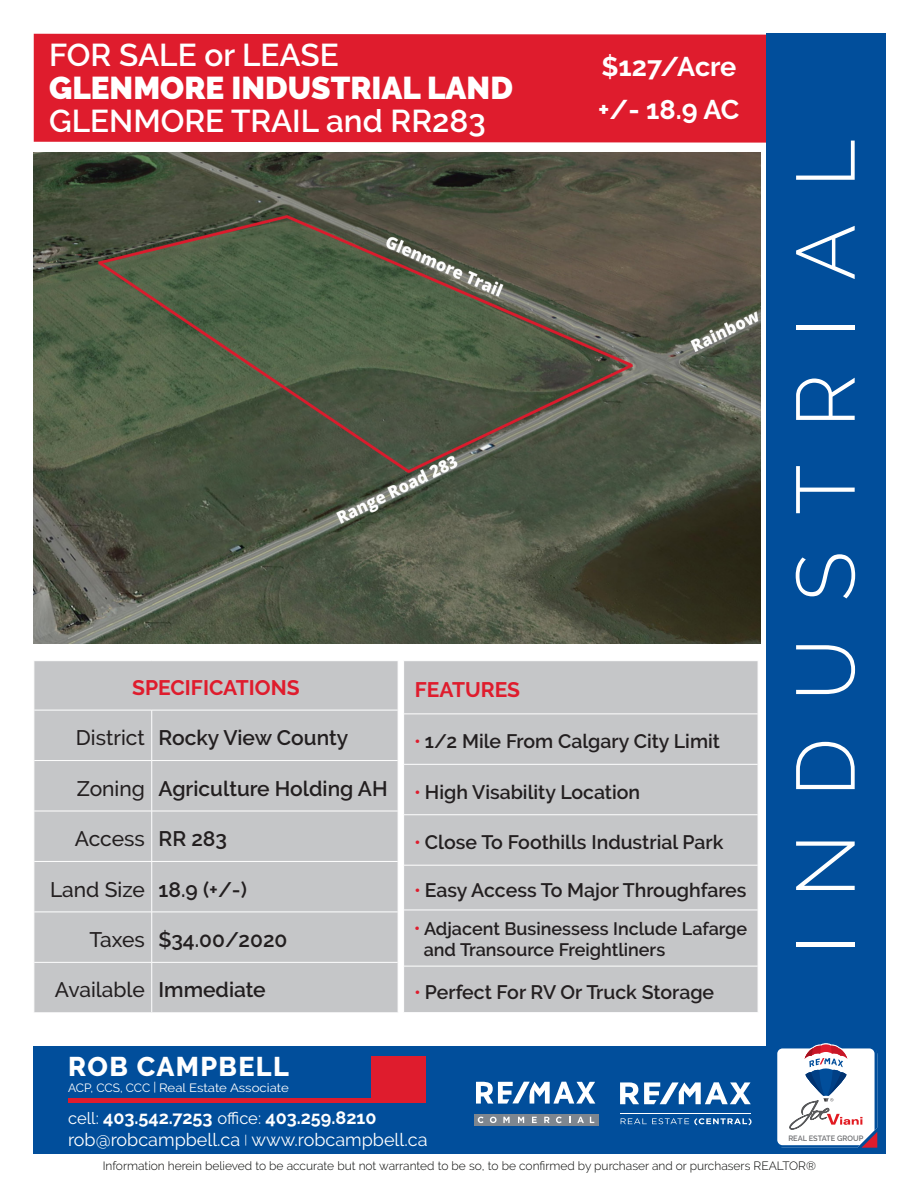
<style>
.page{position:relative;width:918px;height:1188px;background:#fff}
.page>*{position:absolute;margin:0;border:0;box-sizing:border-box;transform-origin:0 0}
.t1{font:300 82.5px "Raleway";letter-spacing:.45em;color:#fff}
.t2{font:600 31.5px "Raleway";color:#fff}
.t3{font:900 31.5px "Raleway";color:#fff}
.t4{font:700 27px "Raleway";color:#fff}
.t5{font:800 27px "Raleway";letter-spacing:.05em;color:#fff}
.t6{font:600 21px "Raleway";color:#231f20}
.t7{font:500 21px "Raleway";color:#231f20}
.t8{font:700 21px "Raleway";color:#df1c2d}
.t9{font:600 19.5px "Raleway";color:#231f20}
.t10{font:600 18px "Raleway";color:#231f20}
.t11{font:18px "Raleway";color:#fff}
.t12{font:700 18px "Raleway";color:#fff}
.t13{font:16.5px "Raleway";color:#fff}
.t14{font:300 12px "Raleway";color:#040503}
.t15{font:12px "Raleway";color:#fff}
.t16{font:600 7.65px "Raleway";color:#6c6d70}
.s1{font-weight:400;color:#df1c2d}
.s2{font-weight:400;font-size:19.5px;color:#df1c2d}
.s3{font-weight:400;font-size:16.5px}
.s4{font-size:12px}
</style>
<div class="page">
<div style="left:34px;top:34px;width:732px;height:109px;background:#df1c2d"></div>
<img style="left:34px;top:152px;width:727px;height:491px">
<div style="left:33px;top:1046px;width:774px;height:108px;background:#014e9b"></div>
<div style="left:68px;top:1098px;width:309px;height:5px;background:#df1c2d"></div>
<div style="left:371px;top:1056px;width:55px;height:47px;background:#df1c2d"></div>
<div style="left:474px;top:1114px;width:124px;height:12px;background:#7e868f"></div>
<div style="left:34px;top:661px;width:364px;height:351px;background:#c5c6c8"></div>
<hr style="left:34px;top:710px;width:118px;height:1px;background:#fff">
<hr style="left:152px;top:710px;width:246px;height:1px;background:#fff">
<hr style="left:151px;top:710px;width:1px;height:50px;background:#fff">
<hr style="left:34px;top:760px;width:118px;height:1px;background:#fff">
<hr style="left:152px;top:760px;width:246px;height:1px;background:#fff">
<hr style="left:151px;top:761px;width:1px;height:50px;background:#fff">
<hr style="left:34px;top:811px;width:118px;height:1px;background:#fff">
<hr style="left:152px;top:811px;width:246px;height:1px;background:#fff">
<hr style="left:151px;top:811px;width:1px;height:50px;background:#fff">
<hr style="left:34px;top:861px;width:118px;height:1px;background:#fff">
<hr style="left:152px;top:861px;width:246px;height:1px;background:#fff">
<hr style="left:151px;top:862px;width:1px;height:50px;background:#fff">
<hr style="left:34px;top:912px;width:118px;height:1px;background:#fff">
<hr style="left:152px;top:912px;width:246px;height:1px;background:#fff">
<hr style="left:151px;top:912px;width:1px;height:50px;background:#fff">
<hr style="left:34px;top:962px;width:118px;height:1px;background:#fff">
<hr style="left:152px;top:962px;width:246px;height:1px;background:#fff">
<hr style="left:151px;top:963px;width:1px;height:49px;background:#fff">
<div style="left:404px;top:661px;width:354px;height:351px;background:#c5c6c8"></div>
<hr style="left:404px;top:714px;width:354px;height:1px;background:#fff">
<hr style="left:404px;top:764px;width:354px;height:1px;background:#fff">
<hr style="left:404px;top:814px;width:354px;height:1px;background:#fff">
<hr style="left:404px;top:865px;width:354px;height:1px;background:#fff">
<hr style="left:404px;top:910px;width:354px;height:1px;background:#fff">
<hr style="left:404px;top:966px;width:354px;height:1px;background:#fff">
<div style="left:766px;top:34px;width:119px;height:1120px;background:#014e9b"></div>
<svg style="left:476px;top:1043px;width:401px;height:105px"></svg>
<p class="t2" style="left:49px;top:37px;width:291px">FOR SALE or LEASE</p>
<p class="t3" style="left:49px;top:70px;width:465px">GLENMORE INDUSTRIAL LAND</p>
<p class="t2" style="left:49px;top:103px;width:438px">GLENMORE TRAIL and RR283</p>
<p class="t4" style="left:601px;top:51px;width:136px">$127/Acre</p>
<p class="t4" style="left:598px;top:94px;width:143px">+/- 18.9 AC</p>
<p class="t8" style="left:132px;top:676px;width:169px">SPECIFICATIONS</p>
<p class="t7" style="left:76px;top:726px;width:71px">District</p>
<p class="t6" style="left:158px;top:726px;width:191px">Rocky View County</p>
<p class="t7" style="left:77px;top:776px;width:70px">Zoning</p>
<p class="t6" style="left:158px;top:776px;width:231px">Agriculture Holding AH</p>
<p class="t7" style="left:75px;top:827px;width:72px">Access</p>
<p class="t6" style="left:158px;top:827px;width:70px">RR 283</p>
<p class="t7" style="left:50px;top:877px;width:96px">Land Size</p>
<p class="t6" style="left:158px;top:877px;width:90px">18.9 (+/-)</p>
<p class="t7" style="left:90px;top:927px;width:57px">Taxes</p>
<p class="t6" style="left:158px;top:928px;width:130px">$34.00/2020</p>
<p class="t7" style="left:55px;top:978px;width:92px">Available</p>
<p class="t6" style="left:158px;top:978px;width:109px">Immediate</p>
<p class="t8" style="left:415px;top:678px;width:107px">FEATURES</p>
<p class="t9" style="left:414px;top:730px;width:307px"><span class="s1">•</span> 1/2 Mile From Calgary City Limit</p>
<p class="t9" style="left:414px;top:781px;width:228px"><span class="s1">•</span> High Visability Location</p>
<p class="t9" style="left:414px;top:831px;width:311px"><span class="s1">•</span> Close To Foothills Industrial Park</p>
<p class="t9" style="left:414px;top:879px;width:334px"><span class="s1">•</span> Easy Access To Major Throughfares</p>
<p class="t10" style="left:414px;top:918px;width:335px"><span class="s2">•</span> Adjacent Businessess Include Lafarge</p>
<p class="t10" style="left:424px;top:939px;width:243px">and Transource Freightliners</p>
<p class="t9" style="left:414px;top:980px;width:302px"><span class="s1">•</span> Perfect For RV Or Truck Storage</p>
<p class="t5" style="left:68px;top:1051px;width:222px">ROB CAMPBELL</p>
<p class="t15" style="left:68px;top:1081px;width:222px">ACP, CCS, CCC | Real Estate Associate</p>
<p class="t12" style="left:68px;top:1108px;width:310px"><span class="s3">cell:</span> 403.542.7253 <span class="s3">office:</span> 403.259.8210</p>
<p class="t11" style="left:68px;top:1129px;width:361px">rob@robcampbell.ca <span class="s4">|</span> www.robcampbell.ca</p>
<p class="t13" style="left:227px;top:1109px;width:14px">f</p>
<p class="t1" style="left:777px;top:954px;width:816px;rotate:-90deg">INDUSTRIAL</p>
<p class="t16" style="left:788px;top:1134px;width:76px">REAL ESTATE GROUP</p>
<p class="t14" style="left:103px;top:1159px;width:715px">Information herein believed to be accurate but not warranted to be so, to be confirmed by purchaser and or purchasers REALTOR®</p>
</div>
